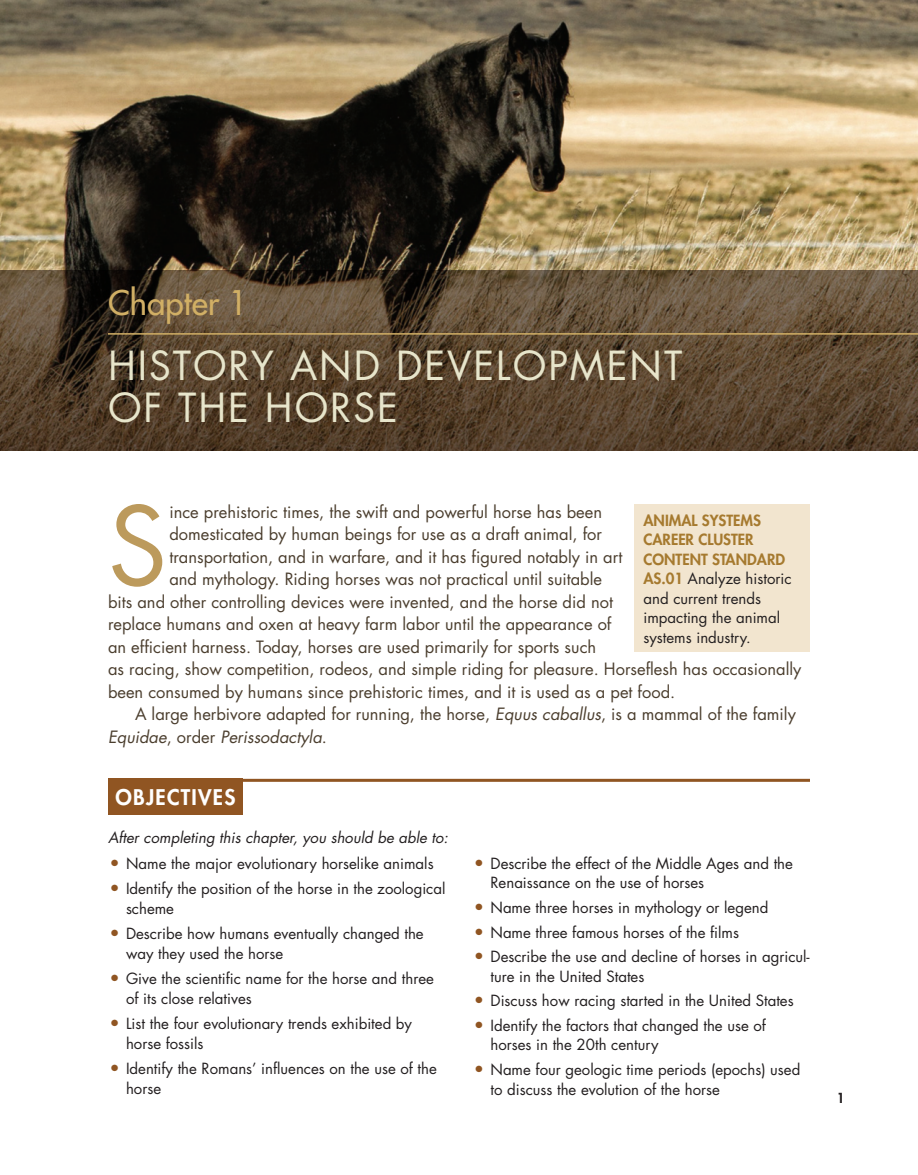
<style>
.page{position:relative;width:918px;height:1175px;background:#fff}
.page>*{position:absolute;margin:0;border:0;box-sizing:border-box;transform-origin:0 0}
.t1{font:106.05px "Futura Std";color:#bc9a5c}
.t2{font:39px/42px "Futura Std";letter-spacing:.05em;color:#e7e5cb}
.t3{font:500 33px "Futura Std";color:#d1af65}
.t4{font:800 21px "Futura Std";letter-spacing:.06em;color:#fff}
.t5{font:16.5px "Futura Std";color:#4b3e2e}
.t6{font:italic 16.5px "Futura Std";color:#4b3e2e}
.t7{font:15px/19.5px "Futura Std";color:#231f20}
.t8{font:italic 15px "Futura Std";color:#231f20}
.t9{font:800 13.5px "Futura Std";color:#231f20}
.s1{font-weight:800;color:#a67a2f}
.s2{font-style:italic}
.s3{font-style:normal}
</style>
<div class="page">
<img style="left:0;top:0;width:918px;height:270px">
<svg style="left:0;top:270px;width:918px;height:180px;background:#584530"></svg>
<hr style="left:108px;top:333px;width:810px;height:1px;background:#d1af65">
<div style="left:634px;top:504px;width:176px;height:147px;background:#f2e5cf"></div>
<div style="left:108px;top:778px;width:135px;height:36px;background:#905522"></div>
<svg style="left:243px;top:778px;width:567px;height:4px;background:#ab7f58"></svg>
<h3 class="t3" style="left:108px;top:282px;width:141px">Chapter 1</h3>
<h2 class="t2" style="left:108px;top:345px;width:576px">HISTORY AND DEVELOPMENT<br>OF THE HORSE</h2>
<h1 class="t1" style="left:108px;top:478px;width:61px">S</h1>
<p class="t5" style="left:169px;top:501px;width:434px">ince prehistoric times, the swift and powerful horse has been</p>
<p class="t7" style="left:644px;top:510px;width:150px"><span class="s1">ANIMAL SYSTEMS<br>CAREER CLUSTER<br>CONTENT STANDARD<br>AS.01</span> Analyze historic and current trends impacting the animal systems industry.</p>
<p class="t5" style="left:169px;top:524px;width:434px">domesticated by human beings for use as a draft animal, for</p>
<p class="t5" style="left:169px;top:546px;width:455px">transportation, and in warfare, and it has figured notably in art</p>
<p class="t5" style="left:169px;top:569px;width:434px">and mythology. Riding horses was not practical until suitable</p>
<p class="t5" style="left:108px;top:591px;width:507px">bits and other controlling devices were invented, and the horse did not</p>
<p class="t5" style="left:108px;top:614px;width:505px">replace humans and oxen at heavy farm labor until the appearance of</p>
<p class="t5" style="left:108px;top:636px;width:490px">an efficient harness. Today, horses are used primarily for sports such</p>
<p class="t5" style="left:108px;top:659px;width:695px">as racing, show competition, rodeos, and simple riding for pleasure. Horseflesh has occasionally</p>
<p class="t5" style="left:108px;top:681px;width:569px">been consumed by humans since prehistoric times, and it is used as a pet food.</p>
<p class="t5" style="left:135px;top:704px;width:662px">A large herbivore adapted for running, the horse, <span class="s2">Equus caballus</span>, is a mammal of the family</p>
<p class="t6" style="left:108px;top:726px;width:220px">Equidae<span class="s3">, order</span> Perissodactyla<span class="s3">.</span></p>
<h3 class="t4" style="left:116px;top:783px;width:121px">OBJECTIVES</h3>
<p class="t8" style="left:108px;top:828px;width:342px">After completing this chapter, you should be able to:</p>
<p class="t7" style="left:111px;top:853px;width:324px"><sup>●</sup> Name the major evolutionary horselike animals</p>
<p class="t7" style="left:126px;top:879px;width:321px;text-indent:-15px"><sup>●</sup> Identify the position of the horse in the zoological scheme</p>
<p class="t7" style="left:126px;top:924px;width:299px;text-indent:-15px"><sup>●</sup> Describe how humans eventually changed the way they used the horse</p>
<p class="t7" style="left:126px;top:969px;width:309px;text-indent:-15px"><sup>●</sup> Give the scientific name for the horse and three of its close relatives</p>
<p class="t7" style="left:126px;top:1014px;width:288px;text-indent:-15px"><sup>●</sup> List the four evolutionary trends exhibited by horse fossils</p>
<p class="t7" style="left:126px;top:1059px;width:312px;text-indent:-15px"><sup>●</sup> Identify the Romans’ influences on the use of the horse</p>
<p class="t7" style="left:490px;top:853px;width:304px;text-indent:-15px"><sup>●</sup> Describe the effect of the Middle Ages and the<br>Renaissance on the use of horses</p>
<p class="t7" style="left:476px;top:898px;width:294px"><sup>●</sup> Name three horses in mythology or legend</p>
<p class="t7" style="left:476px;top:922px;width:265px"><sup>●</sup> Name three famous horses of the films</p>
<p class="t7" style="left:490px;top:947px;width:321px;text-indent:-15px"><sup>●</sup> Describe the use and decline of horses in agricul&shy;ture in the United States</p>
<p class="t7" style="left:476px;top:991px;width:320px"><sup>●</sup> Discuss how racing started in the United States</p>
<p class="t7" style="left:490px;top:1015px;width:277px;text-indent:-15px"><sup>●</sup> Identify the factors that changed the use of horses in the 20th century</p>
<p class="t7" style="left:490px;top:1060px;width:311px;text-indent:-15px"><sup>●</sup> Name four geologic time periods (epochs) used to discuss the evolution of the horse</p>
<p class="t9" style="left:837px;top:1089px;width:9px">1</p>
</div>
